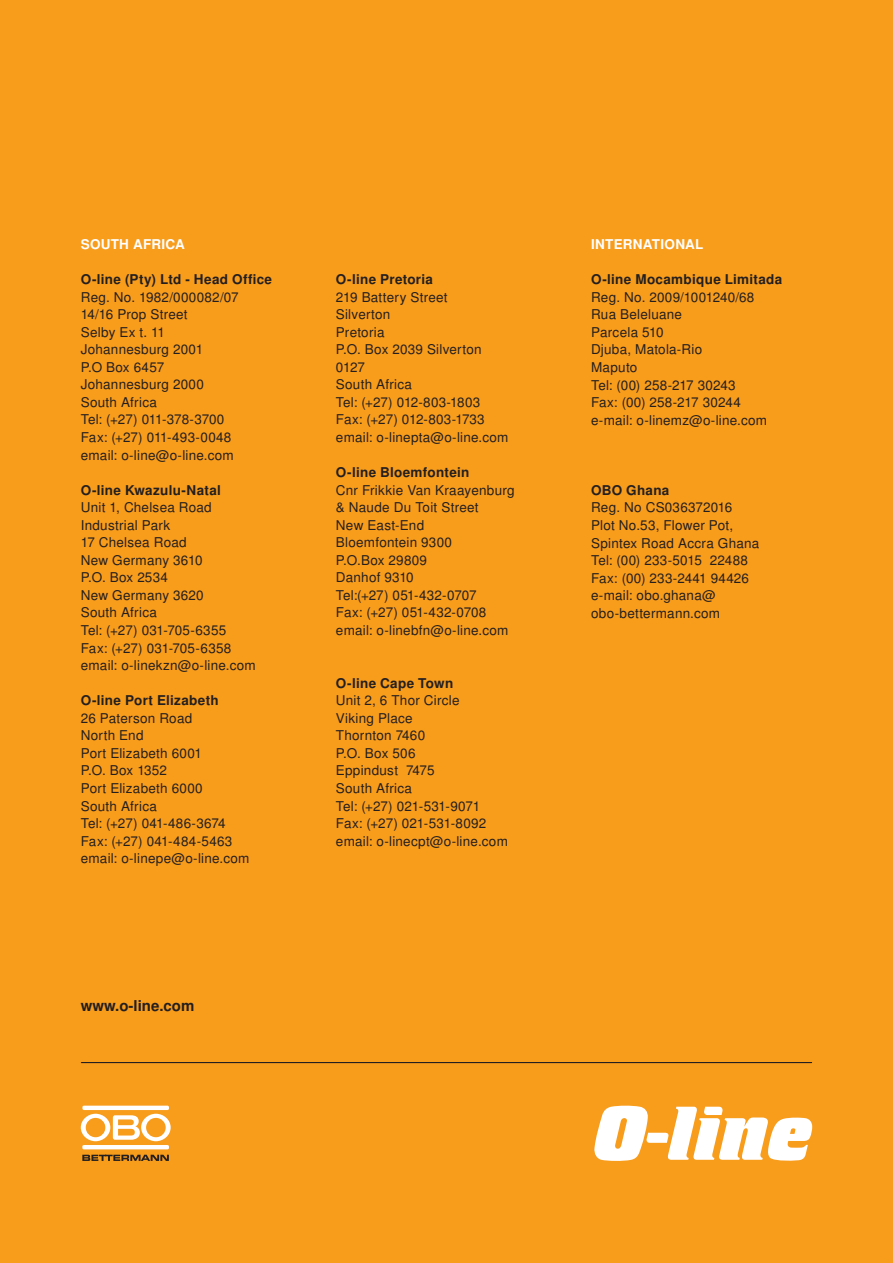
<style>
.page{position:relative;width:893px;height:1263px;background:#f89c1c}
.page>*{position:absolute;margin:0;border:0;box-sizing:border-box;transform-origin:0 0}
.t1{font:700 15px "Nimbus San LOT";color:#231f20}
.t2{font:13.5px/17.5px "Nimbus San LOT";letter-spacing:.015em;color:#231f20}
.t3{font:700 13.5px "Nimbus San LOT";letter-spacing:.02em;color:#231f20}
.t4{font:700 13.5px "Nimbus San LOT";letter-spacing:.02em;color:#fff}
</style>
<div class="page">
<hr style="left:81px;top:1062px;width:731px;height:1px;background:#231f20">
<svg style="left:594px;top:1105px;width:218px;height:56px"></svg>
<hr style="left:82px;top:1145px;width:87px;height:4px;background:#fff;border-radius:2px">
<svg style="left:81px;top:1114px;width:90px;height:27px"></svg>
<hr style="left:82px;top:1106px;width:87px;height:4px;background:#fff;border-radius:2px">
<svg style="left:82px;top:1155px;width:87px;height:6px"></svg>
<p class="t4" style="left:81px;top:236px;width:106px">SOUTH AFRICA</p>
<p class="t3" style="left:81px;top:271px;width:193px">O-line (Pty) Ltd - Head Office</p>
<p class="t2" style="left:81px;top:288px;width:160px">Reg. No. 1982/000082/07<br>14/16 Prop Street<br>Selby Ex t. 11<br>Johannesburg 2001<br>P.O Box 6457<br>Johannesburg 2000<br>South Africa<br>Tel: (+27) 011-378-3700<br>Fax: (+27) 011-493-0048 email: o-line@o-line.com</p>
<p class="t3" style="left:81px;top:482px;width:142px">O-line Kwazulu-Natal</p>
<p class="t2" style="left:81px;top:499px;width:177px">Unit 1, Chelsea Road<br>Industrial Park<br>17 Chelsea Road<br>New Germany 3610<br>P.O. Box 2534<br>New Germany 3620<br>South Africa<br>Tel: (+27) 031-705-6355<br>Fax: (+27) 031-705-6358 email: o-linekzn@o-line.com</p>
<p class="t3" style="left:81px;top:692px;width:139px">O-line Port Elizabeth</p>
<p class="t2" style="left:81px;top:710px;width:170px">26 Paterson Road<br>North End<br>Port Elizabeth 6001<br>P.O. Box 1352<br>Port Elizabeth 6000<br>South Africa<br>Tel: (+27) 041-486-3674<br>Fax: (+27) 041-484-5463 email: o-linepe@o-line.com</p>
<p class="t1" style="left:81px;top:996px;width:115px">www.o-line.com</p>
<p class="t3" style="left:336px;top:271px;width:99px">O-line Pretoria</p>
<p class="t2" style="left:336px;top:288px;width:174px">219 Battery Street<br>Silverton<br>Pretoria<br>P.O. Box 2039 Silverton<br>0127<br>South Africa<br>Tel: (+27) 012-803-1803<br>Fax: (+27) 012-803-1733 email: o-linepta@o-line.com</p>
<p class="t3" style="left:336px;top:464px;width:135px">O-line Bloemfontein</p>
<p class="t2" style="left:336px;top:481px;width:180px">Cnr Frikkie Van Kraayenburg &amp; Naude Du Toit Street<br>New East-End<br>Bloemfontein 9300<br>P.O.Box 29809<br>Danhof 9310<br>Tel:(+27) 051-432-0707<br>Fax: (+27) 051-432-0708 email: o-linebfn@o-line.com</p>
<p class="t3" style="left:336px;top:675px;width:119px">O-line Cape Town</p>
<p class="t2" style="left:336px;top:692px;width:173px">Unit 2, 6 Thor Circle<br>Viking Place<br>Thornton 7460<br>P.O. Box 506<br>Eppindust 7475<br>South Africa<br>Tel: (+27) 021-531-9071<br>Fax: (+27) 021-531-8092 email: o-linecpt@o-line.com</p>
<p class="t4" style="left:591px;top:236px;width:114px">INTERNATIONAL</p>
<p class="t3" style="left:591px;top:271px;width:193px">O-line Mocambique Limitada</p>
<p class="t2" style="left:591px;top:289px;width:178px">Reg. No. 2009/1001240/68<br>Rua Beleluane<br>Parcela 510<br>Djuba, Matola-Rio<br>Maputo<br>Tel: (00) 258-217 30243<br>Fax: (00) 258-217 30244 e-mail: o-linemz@o-line.com</p>
<p class="t3" style="left:591px;top:482px;width:80px">OBO Ghana</p>
<p class="t2" style="left:591px;top:499px;width:170px">Reg. No CS036372016<br>Plot No.53, Flower Pot,<br>Spintex Road Accra Ghana<br>Tel: (00) 233-5015 22488<br>Fax: (00) 233-2441 94426 e-mail: obo.ghana@ obo-bettermann.com</p>
</div>
